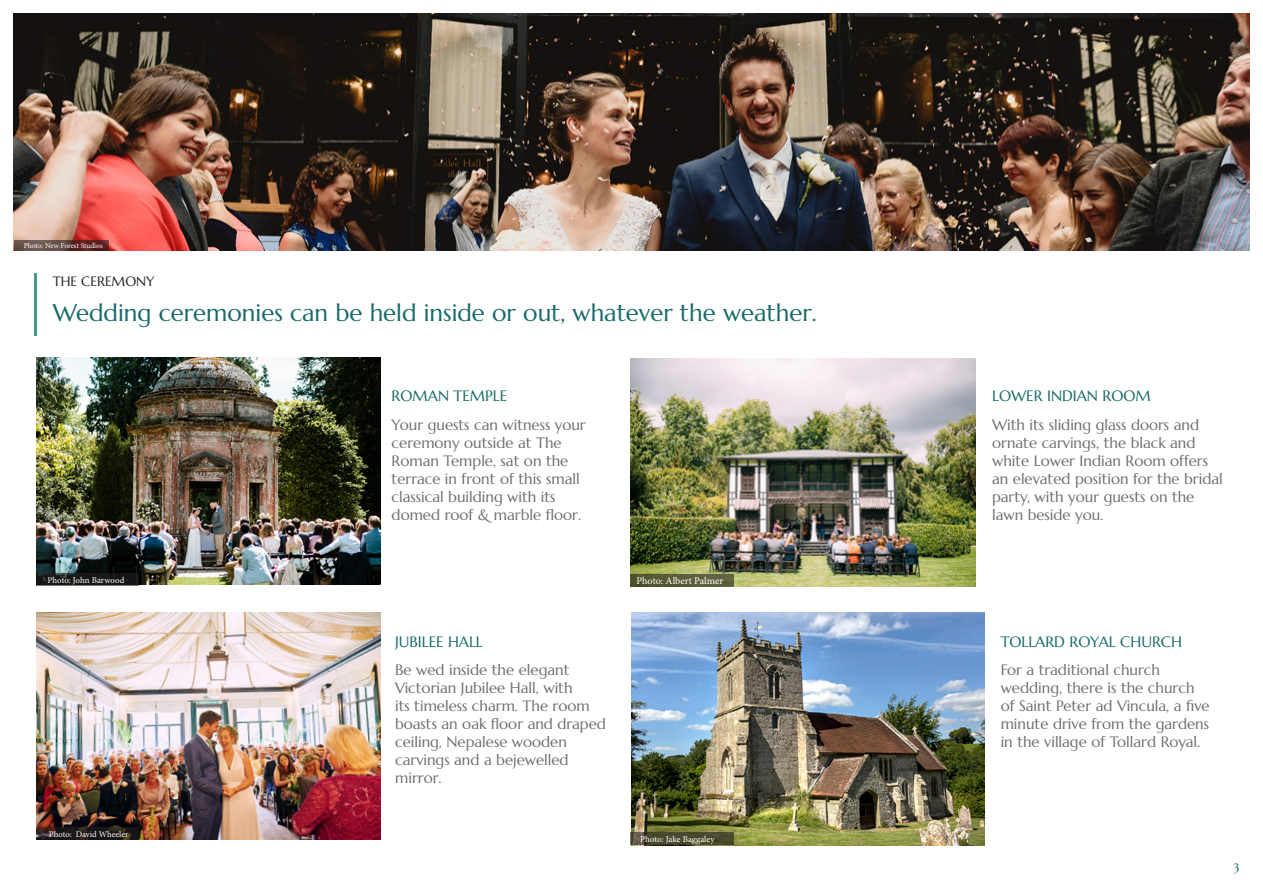
<style>
.page{position:relative;width:1263px;height:893px;background:#fff}
.page>*{position:absolute;margin:0;border:0;box-sizing:border-box;transform-origin:0 0}
.t1{font:24px "Marcellus";color:#166a69}
.t2{font:15px/18px "Marcellus";color:#6c6d70}
.t3{font:15px "Marcellus";color:#126865}
.t4{font:13.5px "Marcellus";color:#231f20}
.t5{font:12px "Marcellus";color:#166a69}
.t6{font:10.2px "Minion Pro";color:#fff}
.t7{font:9px "Minion Pro";color:#fff}
.t8{font:8.85px "Minion Pro";letter-spacing:-.005em;color:#fff}
.t9{font:8.7px "Minion Pro";letter-spacing:-.005em;color:#fff}
.t10{font:7.5px "Minion Pro";letter-spacing:-.005em;color:#fff}
</style>
<div class="page">
<img style="left:37px;top:358px;width:343px;height:226px">
<img style="left:630px;top:359px;width:346px;height:227px">
<img style="left:37px;top:613px;width:343px;height:226px">
<img style="left:631px;top:613px;width:353px;height:232px">
<svg style="left:630px;top:832px;width:103px;height:13px"></svg>
<svg style="left:38px;top:827px;width:101px;height:13px"></svg>
<svg style="left:630px;top:574px;width:103px;height:12px"></svg>
<svg style="left:37px;top:573px;width:102px;height:12px"></svg>
<hr style="left:34px;top:273px;width:3px;height:63px;background:#459b84">
<img style="left:14px;top:13px;width:1235px;height:238px">
<svg style="left:14px;top:240px;width:95px;height:11px"></svg>
<p class="t10" style="left:24px;top:241px;width:81px">Photo: New Forest Studios</p>
<p class="t4" style="left:53px;top:273px;width:103px">THE CEREMONY</p>
<p class="t1" style="left:53px;top:298px;width:765px">Wedding ceremonies can be held inside or out, whatever the weather.</p>
<p class="t3" style="left:392px;top:386px;width:117px">ROMAN TEMPLE</p>
<p class="t2" style="left:392px;top:415px;width:196px">Your guests can witness your ceremony outside at The<br>Roman Temple, sat on the terrace in front of this small classical building with its domed roof &amp; marble floor.</p>
<p class="t8" style="left:48px;top:574px;width:78px">Photo: John Barwood</p>
<p class="t6" style="left:636px;top:574px;width:88px">Photo: Albert Palmer</p>
<p class="t9" style="left:49px;top:828px;width:81px">Photo: David Wheeler</p>
<p class="t3" style="left:395px;top:632px;width:89px">JUBILEE HALL</p>
<p class="t2" style="left:395px;top:661px;width:212px">Be wed inside the elegant<br>Victorian Jubilee Hall, with<br>its timeless charm. The room boasts an oak floor and draped ceiling, Nepalese wooden carvings and a bejewelled mirror.</p>
<p class="t7" style="left:640px;top:833px;width:76px">Photo: Jake Baggaley</p>
<p class="t3" style="left:992px;top:386px;width:160px">LOWER INDIAN ROOM</p>
<p class="t2" style="left:992px;top:415px;width:232px">With its sliding glass doors and ornate carvings, the black and white Lower Indian Room offers an elevated position for the bridal party, with your guests on the lawn beside you.</p>
<p class="t3" style="left:1001px;top:632px;width:183px">TOLLARD ROYAL CHURCH</p>
<p class="t2" style="left:1001px;top:661px;width:210px">For a traditional church wedding, there is the church of Saint Peter ad Vincula, a five minute drive from the gardens in the village of Tollard Royal.</p>
<p class="t5" style="left:1233px;top:861px;width:8px">3</p>
</div>
